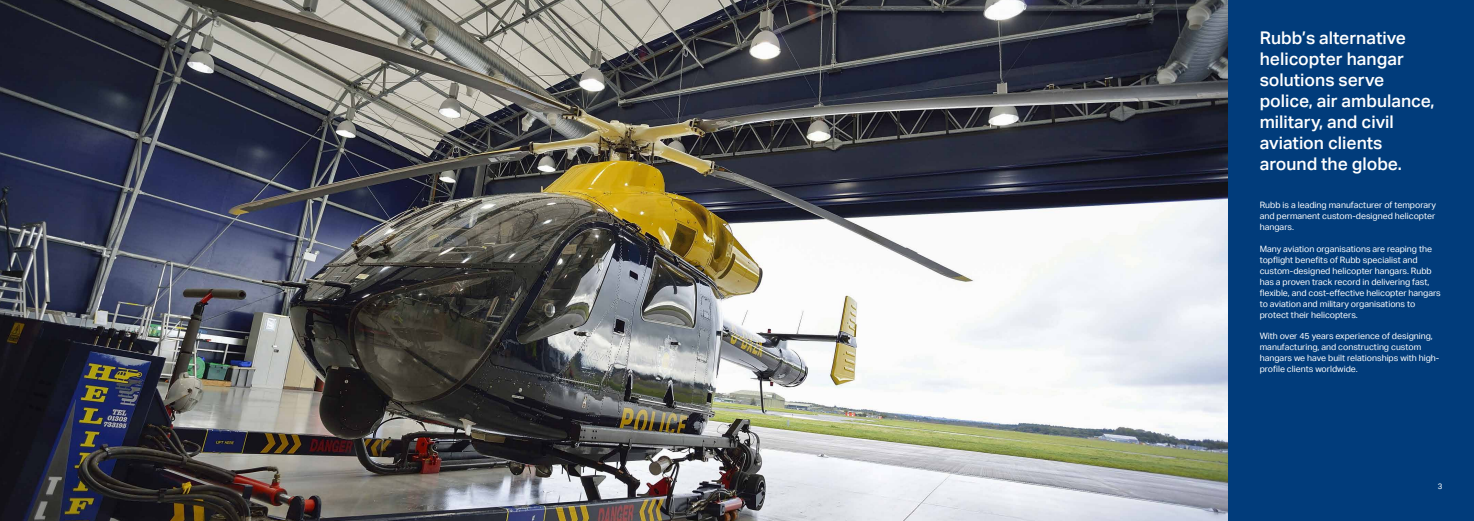
<style>
.page{position:relative;width:1474px;height:521px;background:#fff}
.page>*{position:absolute;margin:0;border:0;box-sizing:border-box;transform-origin:0 0}
.t1{font:500 17.5px/21px "Aktiv Grotesk";color:#fff}
.t2{font:8.75px/10.9px "Aktiv Grotesk";color:#fff}
.t3{font:7.88px "Aktiv Grotesk";color:#fff}
</style>
<div class="page">
<img style="left:0;top:0;width:1228px;height:521px">
<div style="left:1228px;top:0;width:245px;height:521px;background:#013c7b"></div>
<h1 class="t1" style="left:1259px;top:27px;width:176px">Rubb’s alternative helicopter hangar solutions serve police, air ambulance, military, and civil aviation clients around the globe.</h1>
<p class="t2" style="left:1259px;top:200px;width:178px;text-align:justify">Rubb is a leading manufacturer of temporary and permanent custom-designed helicopter hangars.</p>
<p class="t2" style="left:1259px;top:243px;width:183px">Many aviation organisations are reaping the topflight benefits of Rubb specialist and custom-designed helicopter hangars. Rubb has a proven track record in delivering fast, flexible, and cost-effective helicopter hangars to aviation and military organisations to protect their helicopters.</p>
<p class="t2" style="left:1259px;top:331px;width:181px">With over 45 years experience of designing, manufacturing, and constructing custom hangars we have built relationships with high&shy;profile clients worldwide.</p>
<p class="t3" style="left:1437px;top:482px;width:6px">3</p>
</div>
